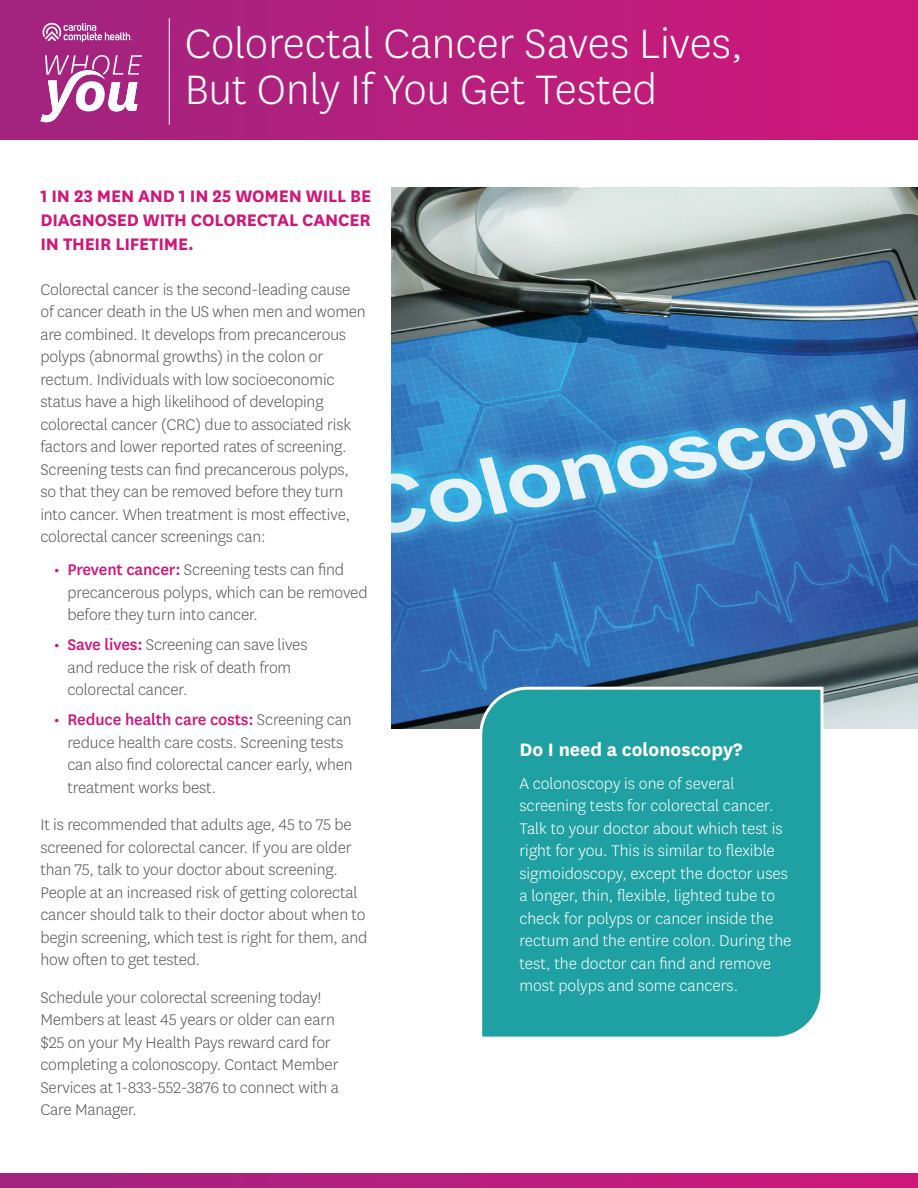
<style>
.page{position:relative;width:918px;height:1188px;background:#fff}
.page>*{position:absolute;margin:0;border:0;box-sizing:border-box;transform-origin:0 0}
.t1{font:300 48px/46.5px "Centene Sans";color:#fff}
.t2{font:700 21px "Centene Sans";color:#fff}
.t3{font:700 19.5px/24px "Centene Sans";letter-spacing:-.01em;color:#cf1679;text-align:justify}
.t4{font:300 18px/22.5px "Centene Sans";letter-spacing:-.01em;color:#57585a}
.t5{font:300 18px/22.5px "Centene Sans";color:#fff}
.s1{font-weight:500;color:#cf1679}
</style>
<div class="page">
<img style="left:392px;top:187px;width:526px;height:542px">
<div style="left:478px;top:685px;width:347px;height:352px;background:#1fa0a3"></div>
<div style="left:0;top:0;width:918px;height:140px;background:linear-gradient(to right,#a02580,#ce187a)"></div>
<svg style="left:40px;top:55px;width:102px;height:67px"></svg>
<hr style="left:169px;top:18px;width:1px;height:107px;background:#fff">
<svg style="left:42px;top:23px;width:90px;height:19px;background:#bc5ea1"></svg>
<svg style="left:0;top:1174px;width:918px;height:14px;background:#b71e7c"></svg>
<h1 class="t1" style="left:185px;top:18px;width:560px">Colorectal Cancer Saves Lives,<br>But Only If You Get Tested</h1>
<p class="t3" style="left:40px;top:182px;width:332px">1 IN 23 MEN AND 1 IN 25 WOMEN WILL BE DIAGNOSED WITH COLORECTAL CANCER IN THEIR LIFETIME.</p>
<p class="t4" style="left:40px;top:278px;width:327px">Colorectal cancer is the second-leading cause of cancer death in the US when men and women are combined. It develops from precancerous polyps (abnormal growths) in the colon or rectum. Individuals with low socioeconomic status have a high likelihood of developing colorectal cancer (CRC) due to associated risk factors and lower reported rates of screening.<br>Screening tests can find precancerous polyps, so that they can be removed before they turn into cancer. When treatment is most effective, colorectal cancer screenings can:</p>
<p class="t4" style="left:67px;top:558px;width:302px;text-indent:-14px"><span class="s1">• Prevent cancer:</span> Screening tests can find precancerous polyps, which can be removed before they turn into cancer.</p>
<p class="t4" style="left:67px;top:633px;width:242px;text-indent:-14px"><span class="s1">• Save lives:</span> Screening can save lives and reduce the risk of death from colorectal cancer.</p>
<p class="t4" style="left:67px;top:708px;width:287px;text-indent:-14px"><span class="s1">• Reduce health care costs:</span> Screening can reduce health care costs. Screening tests can also find colorectal cancer early, when treatment works best.</p>
<p class="t4" style="left:40px;top:813px;width:328px">It is recommended that adults age, 45 to 75 be screened for colorectal cancer. If you are older than 75, talk to your doctor about screening.<br>People at an increased risk of getting colorectal cancer should talk to their doctor about when to begin screening, which test is right for them, and how often to get tested.</p>
<p class="t4" style="left:40px;top:985px;width:300px">Schedule your colorectal screening today!<br>Members at least 45 years or older can earn $25 on your My Health Pays reward card for completing a colonoscopy. Contact Member Services at 1-833-552-3876 to connect with a Care Manager.</p>
<p class="t2" style="left:519px;top:734px;width:224px">Do I need a colonoscopy?</p>
<p class="t5" style="left:519px;top:771px;width:274px">A colonoscopy is one of several screening tests for colorectal cancer.<br>Talk to your doctor about which test is right for you. This is similar to flexible sigmoidoscopy, except the doctor uses a longer, thin, flexible, lighted tube to check for polyps or cancer inside the rectum and the entire colon. During the test, the doctor can find and remove most polyps and some cancers.</p>
</div>
